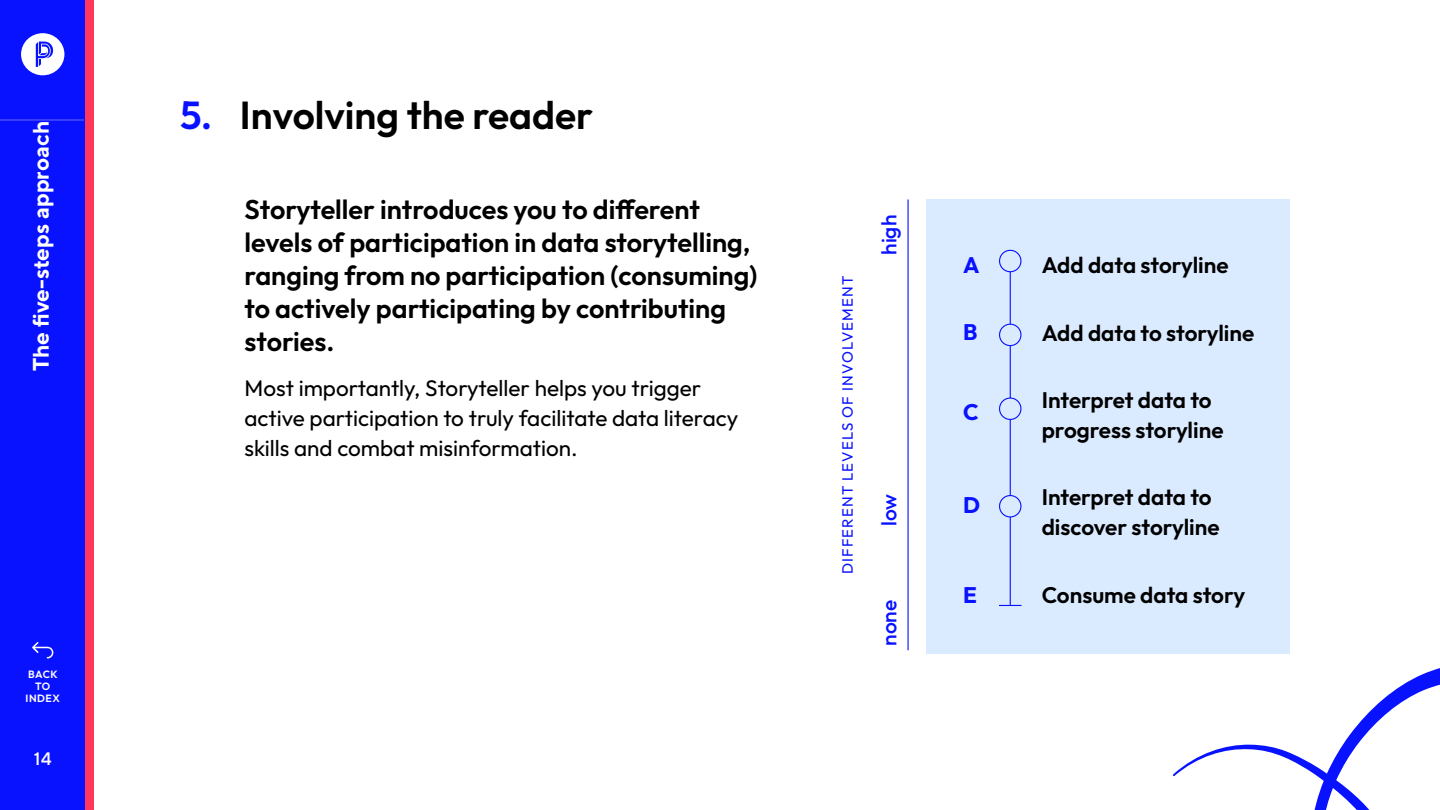
<style>
.page{position:relative;width:1440px;height:810px;background:#fff}
.page>*{position:absolute;margin:0;border:0;box-sizing:border-box;transform-origin:0 0}
.t1{font:600 39px "Outfit";color:#000}
.t2{font:600 27px/33px "Outfit";color:#000}
.t3{font:22.5px/30px "Outfit";color:#000}
.t4{font:600 22.5px/30px "Outfit";color:#000}
.t5{font:700 22.5px "TT Norms";color:#fff}
.t6{font:700 22.5px "Outfit";color:#0912ff}
.t7{font:500 21px "Outfit";color:#0912ff}
.t8{font:500 18px "TT Norms";color:#fff}
.t9{font:15px "Outfit";letter-spacing:.075em;color:#0912ff}
.t10{font:600 10.5px/12px "Outfit";letter-spacing:.05em;color:#fff;text-align:center}
.s1{color:#0912ff}
</style>
<div class="page">
<div style="left:0;top:0;width:85px;height:810px;background:#0912ff"></div>
<svg style="left:21px;top:33px;width:43px;height:42px"></svg>
<hr style="left:84px;top:0;width:2px;height:810px;background:#0912ff">
<div style="left:86px;top:0;width:8px;height:810px;background:#ff385b"></div>
<svg style="left:32px;top:642px;width:22px;height:17px"></svg>
<svg style="left:1173px;top:668px;width:267px;height:142px"></svg>
<div style="left:926px;top:200px;width:364px;height:454px;background:#dbebff"></div>
<hr style="left:1010px;top:251px;width:1px;height:354px;background:#0912ff">
<div style="left:1000px;top:496px;width:21px;height:21px;background:#dbebff;border-radius:50%"></div>
<div style="left:999px;top:495px;width:23px;height:23px;border:1px solid #0912ff;border-radius:50%"></div>
<div style="left:1000px;top:398px;width:21px;height:21px;background:#dbebff;border-radius:50%"></div>
<div style="left:999px;top:398px;width:23px;height:22px;border:1px solid #0912ff;border-radius:50%"></div>
<div style="left:1000px;top:324px;width:21px;height:22px;background:#dbebff;border-radius:50%"></div>
<div style="left:999px;top:324px;width:23px;height:22px;border:1px solid #0912ff;border-radius:50%"></div>
<div style="left:1000px;top:250px;width:21px;height:22px;background:#dbebff;border-radius:50%"></div>
<div style="left:999px;top:250px;width:23px;height:22px;border:1px solid #0912ff;border-radius:50%"></div>
<svg style="left:999px;top:605px;width:23px;height:1px"></svg>
<hr style="left:908px;top:200px;width:1px;height:450px;background:#0912ff">
<p class="t5" style="left:27px;top:371px;width:252px;rotate:-90deg">The five-steps approach</p>
<p class="t10" style="left:26px;top:668px;width:36px">BACK<br>TO<br>INDEX</p>
<p class="t8" style="left:34px;top:748px;width:19px">14</p>
<h1 class="t1" style="left:180px;top:93px;width:415px"><span class="s1">5.</span> Involving the reader</h1>
<p class="t2" style="left:244px;top:193px;width:515px">Storyteller introduces you to different levels of participation in data storytelling, ranging from no participation (consuming) to actively participating by contributing stories.</p>
<p class="t3" style="left:244px;top:373px;width:495px">Most importantly, Storyteller helps you trigger active participation to truly facilitate data literacy skills and combat misinformation.</p>
<p class="t9" style="left:839px;top:574px;width:300px;rotate:-90deg">DIFFERENT LEVELS OF INVOLVEMENT</p>
<p class="t7" style="left:877px;top:255px;width:42px;rotate:-90deg">high</p>
<p class="t7" style="left:877px;top:526px;width:34px;rotate:-90deg">low</p>
<p class="t7" style="left:877px;top:646px;width:48px;rotate:-90deg">none</p>
<p class="t6" style="left:963px;top:252px;width:18px">A</p>
<p class="t6" style="left:963px;top:320px;width:16px">B</p>
<p class="t6" style="left:963px;top:399px;width:17px">C</p>
<p class="t6" style="left:963px;top:492px;width:18px">D</p>
<p class="t6" style="left:963px;top:582px;width:15px">E</p>
<p class="t4" style="left:1042px;top:250px;width:188px">Add data storyline</p>
<p class="t4" style="left:1042px;top:317px;width:214px">Add data to storyline</p>
<p class="t4" style="left:1042px;top:385px;width:183px">Interpret data to progress storyline</p>
<p class="t4" style="left:1042px;top:482px;width:179px">Interpret data to discover storyline</p>
<p class="t4" style="left:1042px;top:580px;width:205px">Consume data story</p>
</div>
